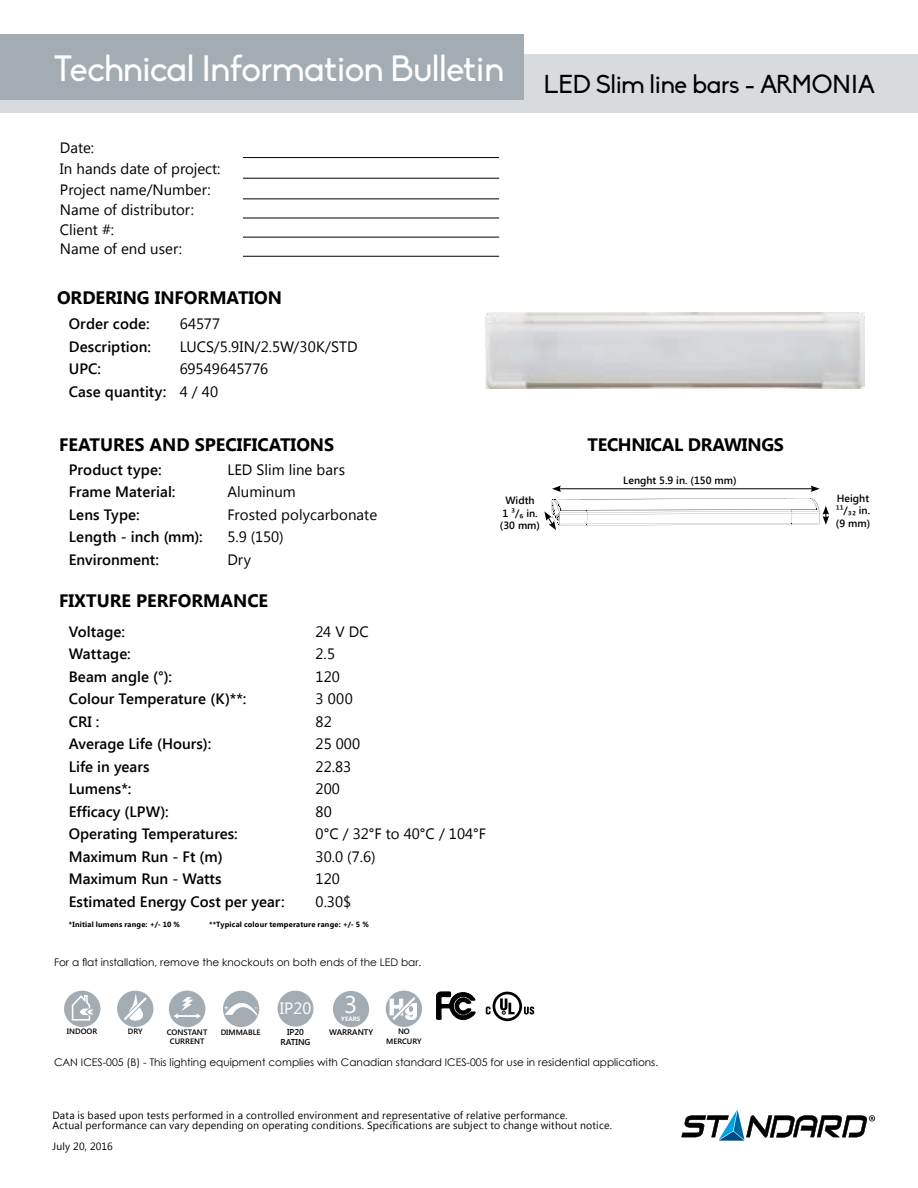
<style>
.page{position:relative;width:918px;height:1188px;background:#fff}
.page>*{position:absolute;margin:0;border:0;box-sizing:border-box;transform-origin:0 0}
.t1{font:36px "Biko";letter-spacing:-.015em;color:#fff}
.t2{font:24.3px "Segoe UI";color:#fff}
.t3{font:700 22.05px "Arial";color:#fff}
.t4{font:700 18px "Segoe UI";color:#000}
.t5{font:16.5px "Segoe UI";color:#fff}
.t6{font:600 15px "Segoe UI";color:#000}
.t7{font:15px/20.7px "Segoe UI";color:#000}
.t8{font:10.5px/10.5px "Segoe UI";letter-spacing:.02em;color:#000}
.t9{font:10.5px "Century Gothic";color:#000}
.t10{font:600 10.5px/12.6px "Segoe UI";color:#000}
.t11{font:600 8.55px/10.2px "Segoe UI";color:#000;text-align:center}
.t12{font:600 8.1px "Segoe UI";color:#000}
.t13{font:600 7.8px/9.3px "Segoe UI";color:#000;text-align:center}
.t14{font:700 7.5px "Segoe UI";letter-spacing:.025em;color:#000}
.t15{font:700 6.3px "Segoe UI";color:#fcfafc}
</style>
<div class="page">
<div style="left:0;top:55px;width:918px;height:58px;background:#d8dbde"></div>
<div style="left:0;top:35px;width:524px;height:65px;background:#a4acb3"></div>
<svg style="left:681px;top:1110px;width:194px;height:31px"></svg>
<hr style="left:243px;top:157px;width:256px;height:1px;background:#000">
<hr style="left:243px;top:178px;width:256px;height:1px;background:#000">
<hr style="left:243px;top:199px;width:256px;height:1px;background:#000">
<hr style="left:243px;top:256px;width:256px;height:1px;background:#000">
<hr style="left:243px;top:218px;width:256px;height:1px;background:#000">
<hr style="left:243px;top:237px;width:256px;height:1px;background:#000">
<svg style="left:486px;top:992px;width:48px;height:29px"></svg>
<svg style="left:436px;top:992px;width:39px;height:28px"></svg>
<div style="left:64px;top:991px;width:36px;height:36px;background:#a4acb3;border-radius:50%"></div>
<svg style="left:71px;top:994px;width:26px;height:27px"></svg>
<div style="left:117px;top:991px;width:36px;height:36px;background:#a4acb3;border-radius:50%"></div>
<svg style="left:122px;top:996px;width:25px;height:26px"></svg>
<div style="left:223px;top:991px;width:36px;height:36px;background:#a4acb3;border-radius:50%"></div>
<div style="left:278px;top:991px;width:35px;height:36px;background:#a4acb3;border-radius:50%"></div>
<div style="left:333px;top:991px;width:36px;height:36px;background:#a4acb3;border-radius:50%"></div>
<div style="left:386px;top:991px;width:36px;height:36px;background:#a4acb3;border-radius:50%"></div>
<svg style="left:389px;top:996px;width:28px;height:25px"></svg>
<div style="left:169px;top:991px;width:36px;height:36px;background:#a4acb3;border-radius:50%"></div>
<svg style="left:174px;top:997px;width:27px;height:22px"></svg>
<hr style="left:559px;top:489px;width:254px;height:1px;background:#000">
<svg style="left:552px;top:486px;width:9px;height:6px"></svg>
<svg style="left:811px;top:486px;width:9px;height:6px"></svg>
<svg style="left:544px;top:498px;width:285px;height:32px"></svg>
<svg style="left:225px;top:991px;width:32px;height:24px"></svg>
<h1 class="t1" style="left:54px;top:48px;width:823px">Technical Information Bulletin <sub>LED</sub> <sub>Slim</sub> <sub>line</sub> <sub>bars</sub> <sub>-</sub> <sub>ARMONIA</sub></h1>
<p class="t7" style="left:60px;top:137px;width:162px">Date:<br>In hands date of project:<br>Project name/Number:<br>Name of distributor:</p>
<p class="t7" style="left:60px;top:219px;width:124px;line-height:19.2px">Client #:<br>Name of end user:</p>
<p class="t4" style="left:57px;top:284px;width:227px">ORDERING INFORMATION</p>
<p class="t6" style="left:69px;top:314px;width:82px">Order code:</p>
<p class="t7" style="left:180px;top:313px;width:42px">64577</p>
<p class="t6" style="left:69px;top:336px;width:84px">Description:</p>
<p class="t7" style="left:180px;top:336px;width:179px">LUCS/5.9IN/2.5W/30K/STD</p>
<p class="t6" style="left:69px;top:359px;width:34px">UPC:</p>
<p class="t7" style="left:180px;top:358px;width:90px">69549645776</p>
<p class="t6" style="left:69px;top:381px;width:99px">Case quantity:</p>
<p class="t7" style="left:180px;top:381px;width:40px">4 / 40</p>
<p class="t4" style="left:59px;top:431px;width:277px">FEATURES AND SPECIFICATIONS</p>
<p class="t4" style="left:587px;top:431px;width:198px">TECHNICAL DRAWINGS</p>
<p class="t6" style="left:69px;top:459px;width:94px">Product type:</p>
<p class="t7" style="left:227px;top:458px;width:119px">LED Slim line bars</p>
<p class="t6" style="left:69px;top:481px;width:108px">Frame Material:</p>
<p class="t7" style="left:227px;top:481px;width:70px">Aluminum</p>
<p class="t6" style="left:69px;top:504px;width:72px">Lens Type:</p>
<p class="t7" style="left:227px;top:503px;width:151px">Frosted polycarbonate</p>
<p class="t6" style="left:69px;top:526px;width:135px">Length - inch (mm):</p>
<p class="t7" style="left:227px;top:526px;width:58px">5.9 (150)</p>
<p class="t6" style="left:69px;top:549px;width:92px">Environment:</p>
<p class="t7" style="left:227px;top:548px;width:25px">Dry</p>
<p class="t4" style="left:59px;top:588px;width:211px">FIXTURE PERFORMANCE</p>
<p class="t6" style="left:69px;top:621px;width:58px">Voltage:</p>
<p class="t7" style="left:316px;top:621px;width:55px">24 V DC</p>
<p class="t6" style="left:69px;top:644px;width:64px">Wattage:</p>
<p class="t7" style="left:316px;top:643px;width:21px">2.5</p>
<p class="t6" style="left:69px;top:666px;width:105px">Beam angle (°):</p>
<p class="t7" style="left:316px;top:665px;width:26px">120</p>
<p class="t6" style="left:69px;top:689px;width:179px">Colour Temperature (K)**:</p>
<p class="t7" style="left:316px;top:688px;width:39px">3 000</p>
<p class="t6" style="left:69px;top:711px;width:32px">CRI :</p>
<p class="t7" style="left:316px;top:710px;width:18px">82</p>
<p class="t6" style="left:69px;top:734px;width:144px">Average Life (Hours):</p>
<p class="t7" style="left:316px;top:733px;width:46px">25 000</p>
<p class="t6" style="left:69px;top:756px;width:82px">Life in years</p>
<p class="t7" style="left:316px;top:755px;width:37px">22.83</p>
<p class="t6" style="left:69px;top:779px;width:64px">Lumens*:</p>
<p class="t7" style="left:316px;top:778px;width:26px">200</p>
<p class="t6" style="left:69px;top:801px;width:102px">Efficacy (LPW):</p>
<p class="t7" style="left:316px;top:800px;width:18px">80</p>
<p class="t6" style="left:69px;top:824px;width:171px">Operating Temperatures:</p>
<p class="t7" style="left:316px;top:823px;width:172px">0°C / 32°F to 40°C / 104°F</p>
<p class="t6" style="left:69px;top:846px;width:156px">Maximum Run - Ft (m)</p>
<p class="t7" style="left:316px;top:845px;width:62px">30.0 (7.6)</p>
<p class="t6" style="left:69px;top:869px;width:154px">Maximum Run - Watts</p>
<p class="t7" style="left:316px;top:868px;width:26px">120</p>
<p class="t6" style="left:69px;top:891px;width:217px">Estimated Energy Cost per year:</p>
<p class="t7" style="left:316px;top:890px;width:37px">0.30$</p>
<p class="t14" style="left:69px;top:919px;width:113px">*Initial lumens range: +/- 10 %</p>
<p class="t14" style="left:209px;top:919px;width:161px">**Typical colour temperature range: +/- 5 %</p>
<p class="t9" style="left:54px;top:955px;width:369px">For a flat installation, remove the knockouts on both ends of the LED bar.</p>
<p class="t13" style="left:67px;top:1027px;width:32px">INDOOR</p>
<p class="t13" style="left:128px;top:1026px;width:16px">DRY</p>
<p class="t13" style="left:221px;top:1027px;width:41px">DIMMABLE</p>
<p class="t13" style="left:167px;top:1027px;width:42px">CONSTANT<br>CURRENT</p>
<p class="t5" style="left:280px;top:997px;width:33px">IP20</p>
<p class="t11" style="left:280px;top:1026px;width:32px">IP20<br>RATING</p>
<h2 class="t2" style="left:344px;top:988px;width:15px">3</h2>
<h3 class="t3" style="left:389px;top:992px;width:31px">Hg</h3>
<p class="t13" style="left:386px;top:1026px;width:37px">NO<br>MERCURY</p>
<p class="t15" style="left:341px;top:1014px;width:21px">YEARS</p>
<p class="t12" style="left:329px;top:1026px;width:46px">WARRANTY</p>
<p class="t10" style="left:506px;top:493px;width:31px">Width</p>
<p class="t10" style="left:500px;top:506px;width:42px">1 ³/₆ in. (30 mm)</p>
<p class="t10" style="left:623px;top:474px;width:115px">Lenght 5.9 in. (150 mm)</p>
<p class="t9" style="left:54px;top:1055px;width:606px">CAN ICES-005 (B) - This lighting equipment complies with Canadian standard ICES-005 for use in residential applications.</p>
<p class="t8" style="left:52px;top:1109px;width:561px">Data is based upon tests performed in a controlled environment and representative of relative performance.<br>Actual performance can vary depending on operating conditions. Specifications are subject to change without notice.</p>
<p class="t8" style="left:52px;top:1141px;width:62px">July 20, 2016</p>
<p class="t10" style="left:837px;top:491px;width:34px">Height</p>
<p class="t10" style="left:836px;top:504px;width:36px">¹¹/₃₂ in. (9 mm)</p>
</div>
